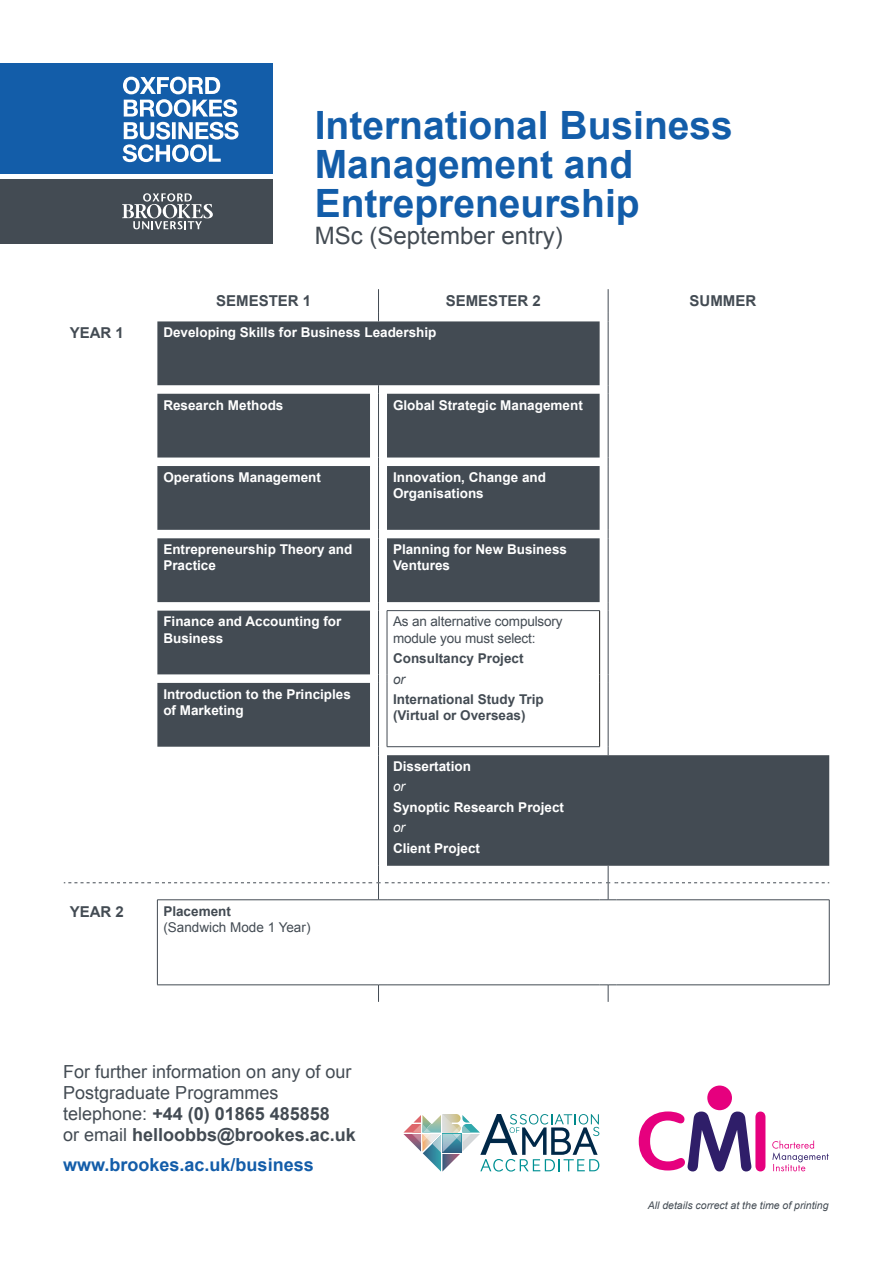
<style>
.page{position:relative;width:893px;height:1263px;background:#fff}
.page>*{position:absolute;margin:0;border:0;box-sizing:border-box;transform-origin:0 0}
.course_title{font:700 39px/39px "Arial";color:#135da9}
.course_type{font:24px "Arial";color:#434b53}
.t1{font:18px/21px "Arial";color:#434b53}
.t2{font:700 18px "Arial";color:#135da9}
.t3{font:700 15px "Arial";color:#434b53}
.module_title{font:700 13.5px/16.2px "Arial";color:#fff}
.module_title-2{font:700 13.5px/16.2px "Arial";color:#434b53}
.module_description_c{font:13.5px/16.2px "Arial";letter-spacing:-.01em;color:#434b53}
.module_title-3{font:italic 13.5px "Arial";color:#fff}
.module_title-4{font:italic 13.5px "Arial";color:#434b53}
.t4{font:italic 10.5px "Arial";color:#434b53}
.s1{font-weight:700}
</style>
<div class="page">
<svg style="left:157px;top:321px;width:672px;height:545px;fill:#464e56"></svg>
<hr style="left:599px;top:611px;width:1px;height:63px;background:#1d1d1b">
<hr style="left:599px;top:683px;width:1px;height:63px;background:#1d1d1b">
<svg style="left:378px;top:289px;width:1px;height:32px"></svg>
<svg style="left:608px;top:289px;width:1px;height:32px"></svg>
<hr style="left:608px;top:321px;width:1px;height:64px;background:#434b53">
<hr style="left:378px;top:394px;width:1px;height:63px;background:#434b53">
<hr style="left:608px;top:394px;width:1px;height:63px;background:#434b53">
<hr style="left:378px;top:466px;width:1px;height:64px;background:#434b53">
<hr style="left:608px;top:466px;width:1px;height:64px;background:#434b53">
<hr style="left:378px;top:538px;width:1px;height:64px;background:#434b53">
<hr style="left:378px;top:611px;width:1px;height:63px;background:#434b53">
<hr style="left:608px;top:538px;width:1px;height:64px;background:#434b53">
<hr style="left:608px;top:611px;width:1px;height:63px;background:#434b53">
<hr style="left:378px;top:683px;width:1px;height:64px;background:#434b53">
<hr style="left:378px;top:755px;width:1px;height:111px;background:#434b53">
<hr style="left:387px;top:611px;width:1px;height:63px;background:#434b53">
<hr style="left:387px;top:683px;width:1px;height:63px;background:#434b53">
<hr style="left:387px;top:610px;width:213px;height:1px;background:#434b53">
<hr style="left:387px;top:746px;width:213px;height:1px;background:#434b53">
<hr style="left:608px;top:683px;width:1px;height:64px;background:#434b53">
<hr style="left:157px;top:900px;width:1px;height:85px;background:#434b53">
<svg style="left:64px;top:866px;width:765px;height:34px"></svg>
<hr style="left:617px;top:899px;width:212px;height:1px;background:#434b53">
<hr style="left:829px;top:900px;width:1px;height:85px;background:#434b53">
<hr style="left:157px;top:984px;width:213px;height:1px;background:#434b53">
<svg style="left:370px;top:984px;width:17px;height:18px"></svg>
<hr style="left:387px;top:984px;width:213px;height:1px;background:#434b53">
<svg style="left:600px;top:984px;width:17px;height:18px"></svg>
<hr style="left:617px;top:984px;width:212px;height:1px;background:#434b53">
<svg style="left:639px;top:1111px;width:126px;height:60px"></svg>
<div style="left:707px;top:1085px;width:25px;height:25px;background:#e6007e;border-radius:50%"></div>
<svg style="left:772px;top:1140px;width:57px;height:31px"></svg>
<svg style="left:403px;top:1114px;width:196px;height:57px"></svg>
<div style="left:0;top:64px;width:273px;height:111px;background:#135da9"></div>
<svg style="left:123px;top:77px;width:116px;height:85px"></svg>
<div style="left:0;top:179px;width:273px;height:65px;background:#434b53"></div>
<svg style="left:122px;top:193px;width:91px;height:36px"></svg>
<p class="course_title" style="left:315px;top:107px;width:420px">International Business<br>Management and<br>Entrepreneurship</p>
<p class="course_type" style="left:315px;top:220px;width:250px">MSc (September entry)</p>
<p class="t3" style="left:216px;top:291px;width:97px">SEMESTER 1</p>
<p class="t3" style="left:446px;top:291px;width:97px">SEMESTER 2</p>
<p class="t3" style="left:690px;top:291px;width:68px">SUMMER</p>
<p class="t3" style="left:70px;top:323px;width:56px">YEAR 1</p>
<p class="module_title" style="left:163px;top:325px;width:275px">Developing Skills for Business Leadership</p>
<p class="module_title" style="left:163px;top:397px;width:122px">Research Methods</p>
<p class="module_title" style="left:393px;top:397px;width:191px">Global Strategic Management</p>
<p class="module_title" style="left:163px;top:469px;width:159px">Operations Management</p>
<p class="module_title" style="left:393px;top:469px;width:155px">Innovation, Change and<br>Organisations</p>
<p class="module_title" style="left:163px;top:542px;width:191px">Entrepreneurship Theory and<br>Practice</p>
<p class="module_title" style="left:393px;top:542px;width:176px">Planning for New Business<br>Ventures</p>
<p class="module_title" style="left:163px;top:614px;width:180px">Finance and Accounting for<br>Business</p>
<p class="module_description_c" style="left:393px;top:614px;width:171px">As an alternative compulsory module you must select:</p>
<p class="module_title-2" style="left:393px;top:651px;width:132px">Consultancy Project</p>
<p class="module_title-4" style="left:393px;top:670px;width:13px">or</p>
<p class="module_title-2" style="left:393px;top:692px;width:152px">International Study Trip (Virtual or Overseas)</p>
<p class="module_title" style="left:163px;top:686px;width:189px">Introduction to the Principles of Marketing</p>
<p class="t3" style="left:70px;top:901px;width:56px">YEAR 2</p>
<p class="module_title-2" style="left:163px;top:903px;width:69px">Placement</p>
<p class="module_description_c" style="left:163px;top:919px;width:149px">(Sandwich Mode 1 Year)</p>
<p class="module_title" style="left:393px;top:759px;width:80px">Dissertation</p>
<p class="module_title-3" style="left:393px;top:778px;width:14px">or</p>
<p class="module_title" style="left:393px;top:799px;width:173px">Synoptic Research Project</p>
<p class="module_title-3" style="left:393px;top:819px;width:14px">or</p>
<p class="module_title" style="left:393px;top:840px;width:89px">Client Project</p>
<p class="t1" style="left:63px;top:1062px;width:294px">For further information on any of our<br>Postgraduate Programmes telephone: <span class="s1">+44 (0) 01865 485858<br></span>or email <span class="s1">helloobbs@brookes.ac.uk</span></p>
<p class="t2" style="left:63px;top:1153px;width:252px">www.brookes.ac.uk/business</p>
<p class="t4" style="left:648px;top:1198px;width:182px">All details correct at the time of printing</p>
</div>
